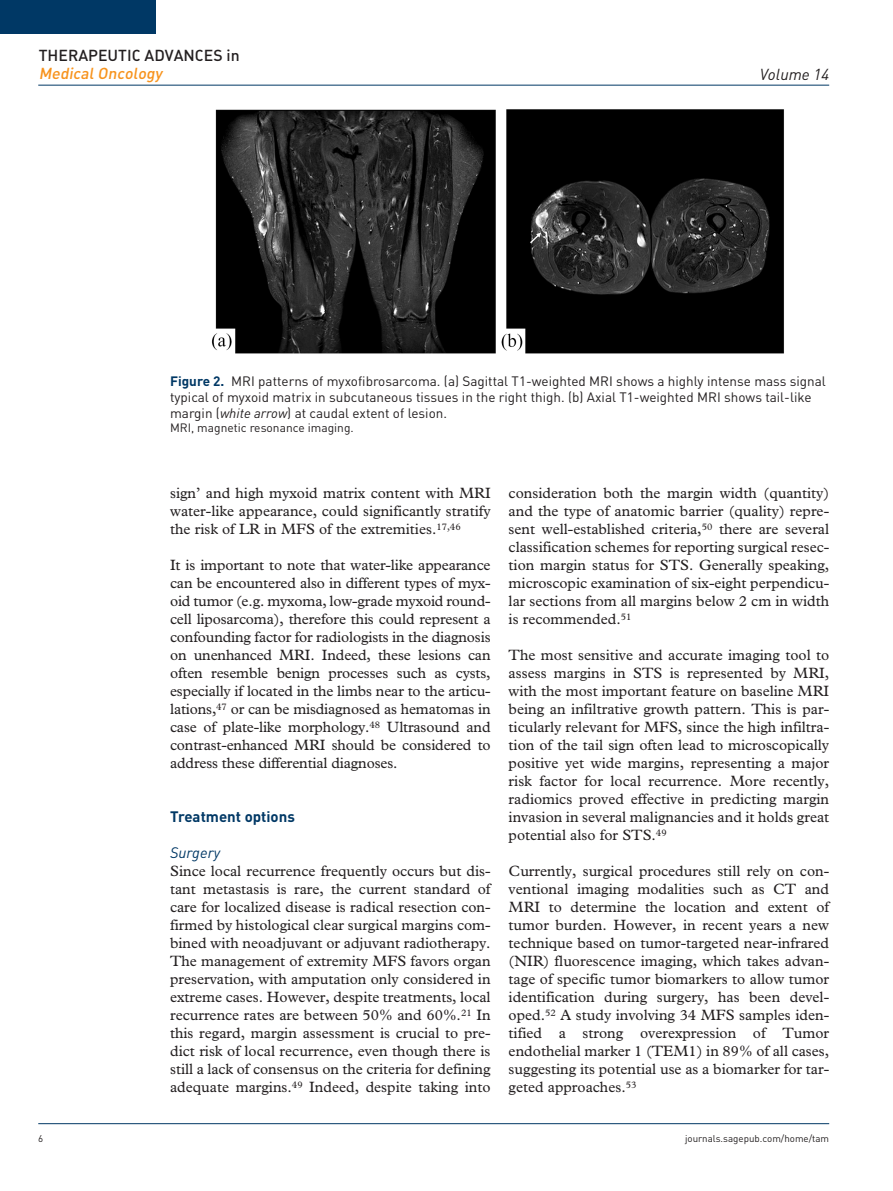
<style>
.page{position:relative;width:893px;height:1191px;background:#fff}
.page>*{position:absolute;margin:0;border:0;box-sizing:border-box;transform-origin:0 0}
.t1{font:15.75px "DIN Medium Alternate";color:#231f20}
.t2{font:italic 15.75px "DIN Medium Alternate";color:#f7931d}
.t3{font:italic 15.75px "DIN";color:#231f20}
.t4{font:15px/18px "Plantin Std";color:#231f20;text-align:justify}
.t5{font:700 15px "DIN";color:#003865}
.t6{font:italic 15px "DIN";color:#003865}
.t7{font:13.5px/15.8px "DIN";color:#231f20}
.t8{font:12px "DIN";color:#231f20}
.t9{font:9.75px "DIN";color:#231f20}
.s1{font-weight:700;color:#003865}
.s2{font-style:italic}
</style>
<div class="page">
<hr style="left:38px;top:1123px;width:791px;height:1px;background:#003865">
<div style="left:0;top:0;width:155px;height:34px;background:#003865"></div>
<hr style="left:38px;top:85px;width:791px;height:1px;background:#003865">
<img style="left:212px;top:109px;width:572px;height:245px">
<p class="t1" style="left:39px;top:45px;width:202px">THERAPEUTIC ADVANCES IN</p>
<p class="t2" style="left:39px;top:63px;width:125px">MedicalOncology</p>
<p class="t3" style="left:760px;top:64px;width:71px">Volume 14</p>
<p class="t7" style="left:170px;top:373px;width:657px"><span class="s1">Figure 2.</span> MRI patterns of myxofibrosarcoma. (a) Sagittal T1-weighted MRI shows a highly intense mass signal typical of myxoid matrix in subcutaneous tissues in the right thigh. (b) Axial T1-weighted MRI shows tail-like margin (<span class="s2">white arrow</span>) at caudal extent of lesion.</p>
<p class="t8" style="left:170px;top:420px;width:185px">MRI, magnetic resonance imaging.</p>
<p class="t4" style="left:170px;top:484px;width:322px">sign’ and high myxoid matrix content with MRI water-like appearance, could significantly stratify the risk of LR in MFS of the extremities.<sup>17,46</sup></p>
<p class="t4" style="left:170px;top:556px;width:322px">It is important to note that water-like appearance can be encountered also in different types of myx&shy;oid tumor (e.g. myxoma, low-grade myxoid round&shy;cell liposarcoma), therefore this could represent a confounding factor for radiologists in the diagnosis on unenhanced MRI. Indeed, these lesions can often resemble benign processes such as cysts, especially if located in the limbs near to the articu&shy;lations,<sup>47</sup> or can be misdiagnosed as hematomas in case of plate-like morphology.<sup>48</sup> Ultrasound and contrast-enhanced MRI should be considered to address these differential diagnoses.</p>
<p class="t5" style="left:170px;top:807px;width:126px">Treatment options</p>
<p class="t6" style="left:170px;top:843px;width:52px">Surgery</p>
<p class="t4" style="left:170px;top:862px;width:322px">Since local recurrence frequently occurs but dis&shy;tant metastasis is rare, the current standard of care for localized disease is radical resection con&shy;firmed by histological clear surgical margins com&shy;bined with neoadjuvant or adjuvant radiotherapy.<br>The management of extremity MFS favors organ preservation, with amputation only considered in extreme cases. However, despite treatments, local recurrence rates are between 50% and 60%.<sup>21</sup> In this regard, margin assessment is crucial to pre&shy;dict risk of local recurrence, even though there is still a lack of consensus on the criteria for defining adequate margins.<sup>49</sup> Indeed, despite taking into</p>
<p class="t4" style="left:509px;top:484px;width:322px">consideration both the margin width (quantity) and the type of anatomic barrier (quality) repre&shy;sent well-established criteria,<sup>50</sup> there are several classification schemes for reporting surgical resec&shy;tion margin status for STS. Generally speaking, microscopic examination of six-eight perpendicu&shy;lar sections from all margins below 2 cm in width is recommended.<sup>51</sup></p>
<p class="t4" style="left:509px;top:646px;width:322px">The most sensitive and accurate imaging tool to assess margins in STS is represented by MRI, with the most important feature on baseline MRI being an infiltrative growth pattern. This is par&shy;ticularly relevant for MFS, since the high infiltra&shy;tion of the tail sign often lead to microscopically positive yet wide margins, representing a major risk factor for local recurrence. More recently, radiomics proved effective in predicting margin invasion in several malignancies and it holds great potential also for STS.<sup>49</sup></p>
<p class="t4" style="left:509px;top:862px;width:322px">Currently, surgical procedures still rely on con&shy;ventional imaging modalities such as CT and MRI to determine the location and extent of tumor burden. However, in recent years a new technique based on tumor-targeted near-infrared (NIR) fluorescence imaging, which takes advan&shy;tage of specific tumor biomarkers to allow tumor identification during surgery, has been devel&shy;oped.<sup>52</sup> A study involving 34 MFS samples iden&shy;tified a strong overexpression of Tumor endothelial marker 1 (TEM1) in 89% of all cases, suggesting its potential use as a biomarker for tar&shy;geted approaches.<sup>53</sup></p>
<p class="t9" style="left:38px;top:1132px;width:7px">6</p>
<p class="t9" style="left:685px;top:1132px;width:146px">journals.sagepub.com/home/tam</p>
</div>
